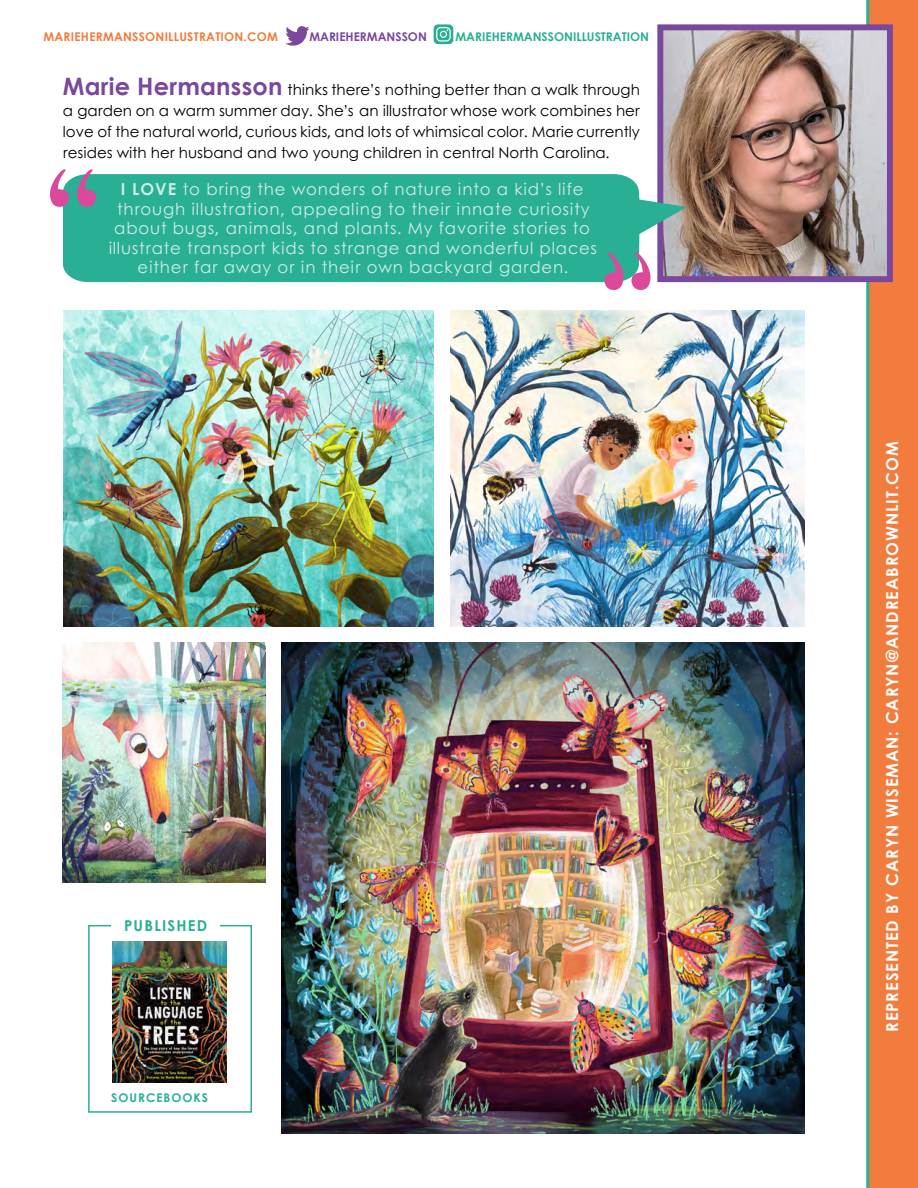
<style>
.page{position:relative;width:918px;height:1188px;background:#fff}
.page>*{position:absolute;margin:0;border:0;box-sizing:border-box;transform-origin:0 0}
.t1{font:16.5px/19.5px "Century Gothic";letter-spacing:.05em;color:#fff;text-align:center}
.t2{font:700 16.5px "Century Gothic";letter-spacing:.06em;color:#fff}
.t3{font:15px/21px "Century Gothic";color:#000;text-align:justify}
.t4{font:700 15px "Century Gothic";letter-spacing:.08em;color:#29af94}
.t5{font:700 12px "Century Gothic";letter-spacing:.02em;color:#f17c3e}
.t6{font:700 12px "Century Gothic";color:#29af94}
.t7{font:700 12px "Century Gothic";color:#7a489d}
.t8{font:700 12px "Century Gothic";letter-spacing:.08em;color:#29af94}
.s1{font-weight:700;font-size:24px;color:#7a489d}
.s2{font-weight:700}
</style>
<div class="page">
<div style="left:868px;top:0;width:50px;height:1188px;background:linear-gradient(to right,#f17c3e,#f17c3e)"></div>
<hr style="left:866px;top:0;width:3px;height:1188px;background:#29af94">
<svg style="left:285px;top:26px;width:24px;height:20px"></svg>
<svg style="left:434px;top:24px;width:19px;height:20px"></svg>
<img style="left:664px;top:31px;width:222px;height:244px">
<div style="left:657px;top:24px;width:236px;height:258px;border:6px solid #7a489d"></div>
<svg style="left:63px;top:174px;width:624px;height:108px;background:#33b097"></svg>
<svg style="left:605px;top:252px;width:45px;height:38px"></svg>
<svg style="left:50px;top:169px;width:46px;height:38px"></svg>
<div style="left:88px;top:925px;width:164px;height:188px;border:2px solid #29af94"></div>
<div style="left:111px;top:910px;width:109px;height:30px;background:#fff"></div>
<img style="left:112px;top:942px;width:114px;height:141px">
<img style="left:63px;top:310px;width:371px;height:317px">
<img style="left:63px;top:642px;width:203px;height:241px">
<img style="left:450px;top:310px;width:354px;height:317px">
<img style="left:281px;top:642px;width:523px;height:492px">
<p class="t5" style="left:44px;top:29px;width:236px">MARIEHERMANSSONILLUSTRATION.COM</p>
<p class="t7" style="left:309px;top:29px;width:119px">MARIEHERMANSSON</p>
<p class="t6" style="left:455px;top:29px;width:195px">MARIEHERMANSSONILLUSTRATION</p>
<p class="t3" style="left:63px;top:78px;width:578px"><span class="s1">Marie Hermansson</span> thinks there’s nothing better than a walk through a garden on a warm summer day. She’s an illustrator whose work combines her love of the natural world, curious kids, and lots of whimsical color. Marie currently resides with her husband and two young children in central North Carolina.</p>
<p class="t1" style="left:108px;top:179px;width:490px"><span class="s2">I LOVE</span> to bring the wonders of nature into a kid’s life through illustration, appealing to their innate curiosity about bugs, animals, and plants. My favorite stories to illustrate transport kids to strange and wonderful places either far away or in their own backyard garden.</p>
<p class="t4" style="left:124px;top:916px;width:85px">PUBLISHED</p>
<p class="t8" style="left:111px;top:1090px;width:98px">SOURCEBOOKS</p>
<p class="t2" style="left:882px;top:1032px;width:593px;rotate:-90deg">REPRESENTED BY CARYN WISEMAN: CARYN@ANDREABROWNLIT.COM</p>
</div>
